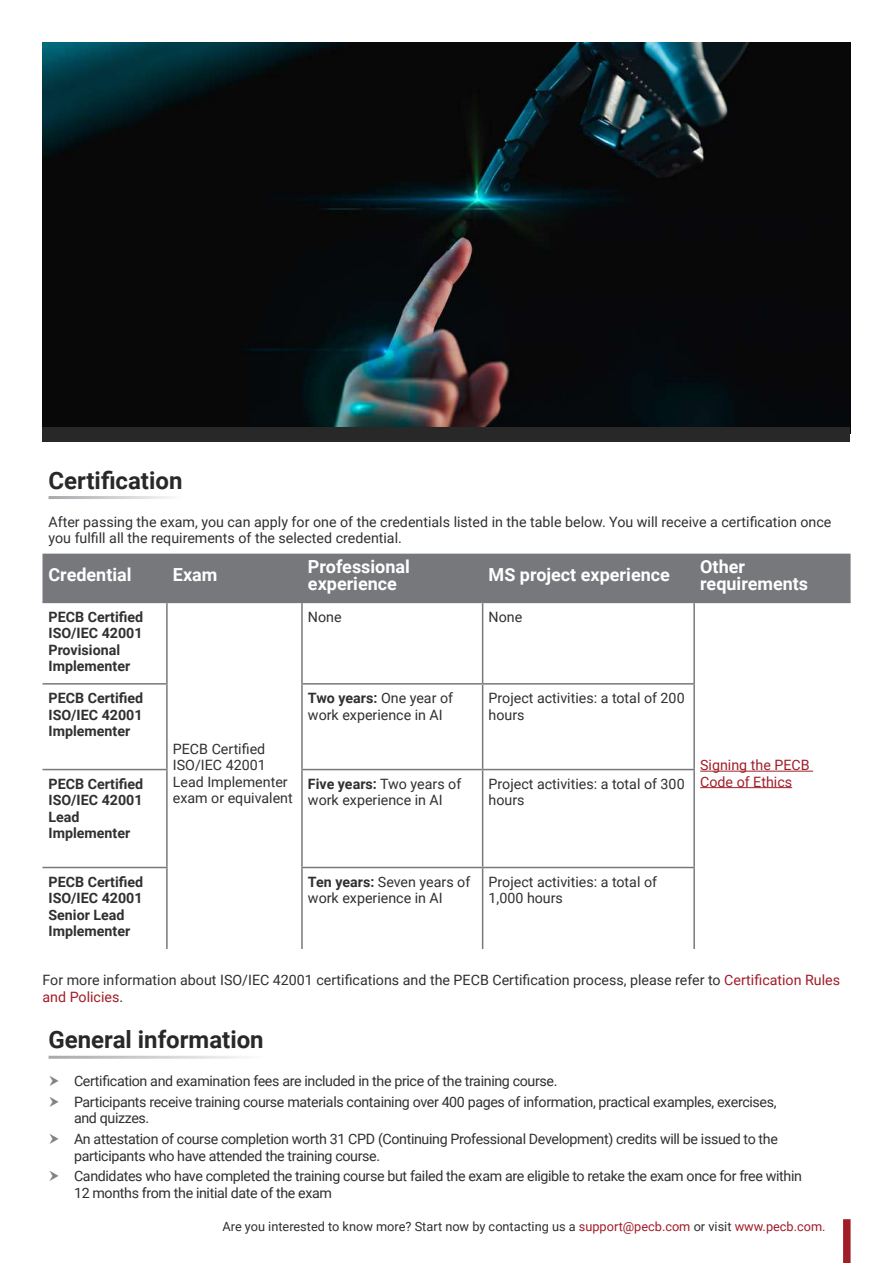
<style>
.page{position:relative;width:893px;height:1263px;background:#fff}
.page>*{position:absolute;margin:0;border:0;box-sizing:border-box;transform-origin:0 0}
.t1{font:700 24px "Roboto";color:#282829}
.t2{font:700 18px/16.5px "Roboto";color:#fff}
.t3{font:14.25px/16.5px "Roboto";letter-spacing:-.01em;color:#312f30}
.t4{font:700 14.25px/16.5px "Roboto";color:#312f30}
.t5{font:14.25px/16.5px "Roboto";color:#a11e29}
.t6{font:12.75px "Roboto";color:#312f30}
.s1{font-weight:700}
.s2{color:#a11c28}
</style>
<div class="page">
<img style="left:43px;top:43px;width:807px;height:384px">
<div style="left:843px;top:1219px;width:8px;height:44px;background:#a11e29"></div>
<div style="left:43px;top:427px;width:807px;height:15px;background:#282829"></div>
<div style="left:43px;top:554px;width:808px;height:48px;background:#76787b"></div>
<hr style="left:43px;top:867px;width:125px;height:1px;background:#76787b">
<hr style="left:301px;top:867px;width:182px;height:1px;background:#76787b">
<hr style="left:483px;top:867px;width:212px;height:1px;background:#76787b">
<hr style="left:166px;top:603px;width:2px;height:80px;background:#76787b">
<hr style="left:301px;top:603px;width:2px;height:80px;background:#76787b">
<hr style="left:482px;top:603px;width:1px;height:80px;background:#76787b">
<hr style="left:693px;top:603px;width:2px;height:80px;background:#76787b">
<hr style="left:43px;top:683px;width:125px;height:2px;background:#76787b">
<hr style="left:166px;top:685px;width:2px;height:84px;background:#76787b">
<hr style="left:301px;top:683px;width:182px;height:2px;background:#76787b">
<hr style="left:301px;top:685px;width:2px;height:84px;background:#76787b">
<hr style="left:483px;top:683px;width:212px;height:2px;background:#76787b">
<hr style="left:482px;top:685px;width:1px;height:84px;background:#76787b">
<hr style="left:693px;top:685px;width:2px;height:84px;background:#76787b">
<hr style="left:43px;top:769px;width:125px;height:1px;background:#76787b">
<hr style="left:166px;top:770px;width:2px;height:97px;background:#76787b">
<hr style="left:301px;top:769px;width:182px;height:1px;background:#76787b">
<hr style="left:301px;top:770px;width:2px;height:97px;background:#76787b">
<hr style="left:483px;top:769px;width:212px;height:1px;background:#76787b">
<hr style="left:482px;top:770px;width:1px;height:97px;background:#76787b">
<hr style="left:693px;top:770px;width:2px;height:97px;background:#76787b">
<hr style="left:166px;top:868px;width:2px;height:81px;background:#76787b">
<hr style="left:301px;top:868px;width:2px;height:81px;background:#76787b">
<hr style="left:482px;top:868px;width:1px;height:81px;background:#76787b">
<hr style="left:693px;top:868px;width:2px;height:81px;background:#76787b">
<hr style="left:43px;top:602px;width:124px;height:1px;background:#76787b">
<hr style="left:167px;top:602px;width:135px;height:1px;background:#76787b">
<hr style="left:302px;top:602px;width:181px;height:1px;background:#76787b">
<hr style="left:483px;top:602px;width:211px;height:1px;background:#76787b">
<hr style="left:694px;top:602px;width:157px;height:1px;background:#76787b">
<hr style="left:700px;top:771px;width:113px;height:1px;background:#a11e29">
<hr style="left:700px;top:787px;width:92px;height:1px;background:#a11e29">
<h1 class="t1" style="left:49px;top:463px;width:135px">Certification</h1>
<p class="t3" style="left:49px;top:513px;width:784px">After passing the exam, you can apply for one of the credentials listed in the table below. You will receive a certification once you fulfill all the requirements of the selected credential.</p>
<p class="t2" style="left:49px;top:566px;width:85px">Credential</p>
<p class="t2" style="left:173px;top:566px;width:46px">Exam</p>
<p class="t2" style="left:308px;top:558px;width:103px">Professional experience</p>
<p class="t2" style="left:489px;top:566px;width:183px">MS project experience</p>
<p class="t2" style="left:700px;top:558px;width:110px">Other requirements</p>
<p class="t4" style="left:49px;top:608px;width:96px">PECB Certified<br>ISO/IEC 42001<br>Provisional<br>Implementer</p>
<p class="t3" style="left:308px;top:608px;width:35px">None</p>
<p class="t3" style="left:489px;top:608px;width:35px">None</p>
<p class="t4" style="left:49px;top:689px;width:96px;text-align:justify">PECB Certified ISO/IEC 42001<br>Implementer</p>
<p class="t3" style="left:308px;top:689px;width:147px"><span class="s1">Two years:</span> One year of work experience in AI</p>
<p class="t3" style="left:489px;top:689px;width:198px">Project activities: a total of 200 hours</p>
<p class="t4" style="left:49px;top:775px;width:96px">PECB Certified<br>ISO/IEC 42001<br>Lead<br>Implementer</p>
<p class="t3" style="left:308px;top:775px;width:155px"><span class="s1">Five years:</span> Two years of work experience in AI</p>
<p class="t3" style="left:489px;top:775px;width:198px">Project activities: a total of 300 hours</p>
<p class="t4" style="left:49px;top:873px;width:96px">PECB Certified<br>ISO/IEC 42001<br>Senior Lead<br>Implementer</p>
<p class="t3" style="left:308px;top:873px;width:164px"><span class="s1">Ten years:</span> Seven years of work experience in AI</p>
<p class="t3" style="left:489px;top:873px;width:170px">Project activities: a total of<br>1,000 hours</p>
<p class="t3" style="left:43px;top:971px;width:799px">For more information about ISO/IEC 42001 certifications and the PECB Certification process, please refer to <span class="s2">Certification Rules and Policies</span>.</p>
<h1 class="t1" style="left:49px;top:1023px;width:217px">General information</h1>
<p class="t3" style="left:74px;top:1070px;width:704px;line-height:20.7px">Certification and examination fees are included in the price of the training course.<br>Participants receive training course materials containing over 400 pages of information, practical examples, exercises,</p>
<p class="t3" style="left:74px;top:1107px;width:705px;line-height:20.7px">and quizzes.<br>An attestation of course completion worth 31 CPD (Continuing Professional Development) credits will be issued to the</p>
<p class="t3" style="left:74px;top:1145px;width:729px;line-height:20.7px">participants who have attended the training course.<br>Candidates who have completed the training course but failed the exam are eligible to retake the exam once for free within</p>
<p class="t3" style="left:74px;top:1184px;width:260px">12 months from the initial date of the exam</p>
<p class="t3" style="left:173px;top:740px;width:121px">PECB Certified<br>ISO/IEC 42001<br>Lead Implementer exam or equivalent</p>
<p class="t5" style="left:700px;top:756px;width:111px">Signing the PECB<br>Code of Ethics</p>
<p class="t6" style="left:222px;top:1218px;width:605px">Are you interested to know more? Start now by contacting us a <span class="s2">support@pecb.com</span> or visit <span class="s2">www.pecb.com.</span></p>
</div>
